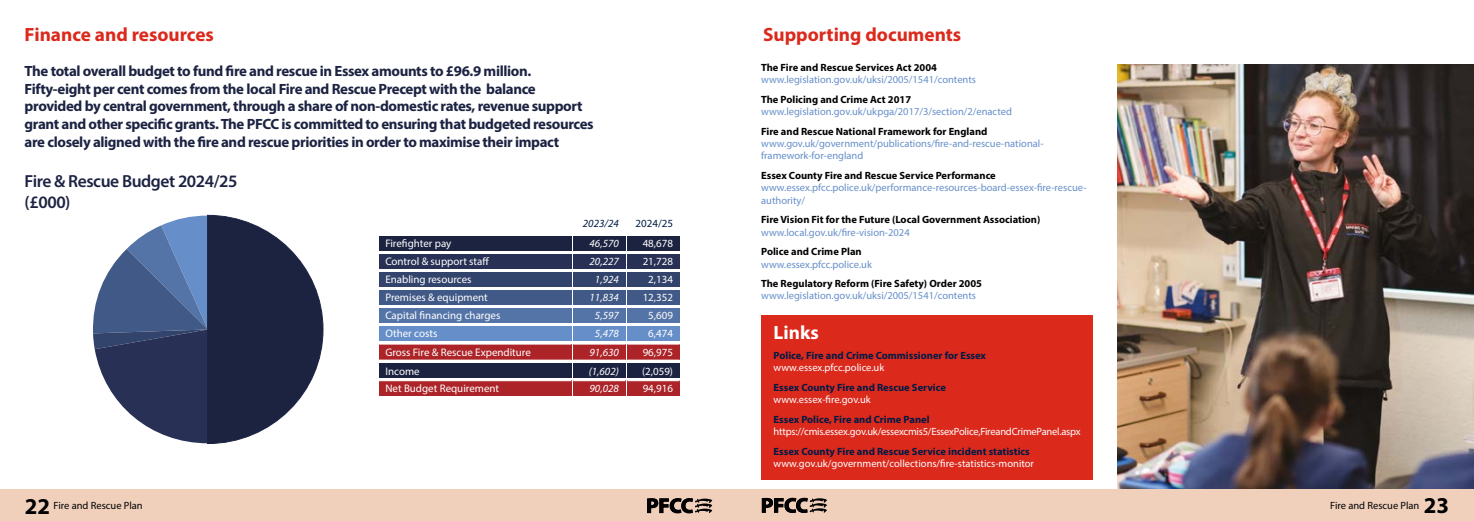
<style>
.page{position:relative;width:1474px;height:521px;background:#fff}
.page>*{position:absolute;margin:0;border:0;box-sizing:border-box;transform-origin:0 0}
.t1{font:700 22.75px "Myriad Pro";color:#020203}
.t2{font:700 19.25px "Myriad Pro";color:#db291c}
.t3{font:700 19.25px "Myriad Pro";color:#fff}
.t4{font:600 17.5px/21px "Myriad Pro";letter-spacing:-.025em;color:#1c2342}
.t5{font:700 14.88px/17.8px "Myriad Pro";letter-spacing:-.025em;color:#1c2342}
.t6{font:10.94px "Myriad Pro";color:#fff}
.t7{font:italic 10.94px "Myriad Pro";color:#fff}
.t8{font:italic 10.94px "Myriad Pro";color:#011b46}
.t9{font:10.94px "Myriad Pro";color:#011b46}
.t10{font:10.5px/12.2px "Myriad Pro";color:#668fc9}
.t11{font:700 10.5px "Myriad Pro";color:#020203}
.t12{font:10.5px "Myriad Pro";letter-spacing:-.005em;color:#fff}
.t13{font:700 10.5px "Myriad Pro";color:#011b46}
.t14{font:10.5px "Myriad Pro";color:#020203}
.s1{font-weight:700;font-size:22.75px}
.s2{font-weight:700;font-size:22.75px;color:#fff}
</style>
<div class="page">
<div style="left:737px;top:489px;width:736px;height:32px;background:#f0d0bb"></div>
<svg style="left:761px;top:498px;width:66px;height:15px"></svg>
<div style="left:0;top:489px;width:737px;height:32px;background:#f0d0bb"></div>
<svg style="left:647px;top:498px;width:65px;height:15px"></svg>
<img style="left:1117px;top:64px;width:356px;height:425px">
<svg style="left:93px;top:215px;width:230px;height:229px"></svg>
<div style="left:573px;top:363px;width:52px;height:15px;background:#1c2341"></div>
<div style="left:627px;top:363px;width:52px;height:15px;background:#1c2341"></div>
<div style="left:379px;top:363px;width:192px;height:15px;background:#1c2341"></div>
<div style="left:379px;top:380px;width:192px;height:16px;background:#ac2428"></div>
<div style="left:573px;top:380px;width:52px;height:16px;background:#ac2428"></div>
<div style="left:627px;top:380px;width:52px;height:16px;background:#ac2428"></div>
<div style="left:573px;top:326px;width:52px;height:14px;background:#668fc9"></div>
<div style="left:627px;top:326px;width:52px;height:14px;background:#668fc9"></div>
<div style="left:379px;top:326px;width:192px;height:14px;background:#668fc9"></div>
<div style="left:573px;top:308px;width:52px;height:14px;background:#5474a7"></div>
<div style="left:627px;top:308px;width:52px;height:14px;background:#5474a7"></div>
<div style="left:379px;top:308px;width:192px;height:14px;background:#5474a7"></div>
<div style="left:573px;top:290px;width:52px;height:14px;background:#415986"></div>
<div style="left:627px;top:290px;width:52px;height:14px;background:#415986"></div>
<div style="left:379px;top:290px;width:192px;height:14px;background:#415986"></div>
<div style="left:573px;top:272px;width:52px;height:14px;background:#33446c"></div>
<div style="left:627px;top:272px;width:52px;height:14px;background:#33446c"></div>
<div style="left:379px;top:272px;width:192px;height:14px;background:#33446c"></div>
<div style="left:573px;top:254px;width:52px;height:14px;background:#283155"></div>
<div style="left:627px;top:254px;width:52px;height:14px;background:#283155"></div>
<div style="left:379px;top:254px;width:192px;height:14px;background:#283155"></div>
<div style="left:573px;top:236px;width:52px;height:14px;background:#1c2341"></div>
<div style="left:627px;top:236px;width:52px;height:14px;background:#1c2341"></div>
<div style="left:379px;top:236px;width:192px;height:14px;background:#1c2341"></div>
<div style="left:379px;top:344px;width:192px;height:16px;background:#ac2428"></div>
<div style="left:573px;top:344px;width:52px;height:16px;background:#ac2428"></div>
<div style="left:627px;top:344px;width:52px;height:16px;background:#ac2428"></div>
<hr style="left:379px;top:380px;width:192px;height:1px;background:#fff">
<hr style="left:573px;top:380px;width:52px;height:1px;background:#fff">
<hr style="left:627px;top:380px;width:52px;height:1px;background:#fff">
<hr style="left:379px;top:343px;width:192px;height:2px;background:#fff">
<hr style="left:573px;top:343px;width:52px;height:2px;background:#fff">
<hr style="left:627px;top:343px;width:52px;height:2px;background:#fff">
<div style="left:761px;top:315px;width:332px;height:165px;background:#db291c"></div>
<p class="t2" style="left:25px;top:22px;width:191px">Finance and resources</p>
<p class="t5" style="left:25px;top:61px;width:570px">The total overall budget to fund fire and rescue in Essex amounts to £96.9 million.<br>Fifty-eight per cent comes from the local Fire and Rescue Precept with the balance provided by central government, through a share of non-domestic rates, revenue support grant and other specific grants. The PFCC is committed to ensuring that budgeted resources are closely aligned with the fire and rescue priorities in order to maximise their impact</p>
<p class="t4" style="left:25px;top:170px;width:214px">Fire &amp; Rescue Budget 2024/25 (£000)</p>
<p class="t8" style="left:583px;top:217px;width:37px">2023/24</p>
<p class="t9" style="left:635px;top:217px;width:39px">2024/25</p>
<p class="t6" style="left:385px;top:237px;width:67px">Firefighter pay</p>
<p class="t7" style="left:589px;top:237px;width:31px">46,570</p>
<p class="t6" style="left:642px;top:237px;width:32px">48,678</p>
<p class="t6" style="left:385px;top:255px;width:105px">Control &amp; support staff</p>
<p class="t7" style="left:589px;top:255px;width:31px">20,227</p>
<p class="t6" style="left:642px;top:255px;width:32px">21,728</p>
<p class="t6" style="left:385px;top:273px;width:88px">Enabling resources</p>
<p class="t7" style="left:595px;top:273px;width:25px">1,924</p>
<p class="t6" style="left:648px;top:273px;width:26px">2,134</p>
<p class="t6" style="left:385px;top:291px;width:104px">Premises &amp; equipment</p>
<p class="t7" style="left:589px;top:291px;width:31px">11,834</p>
<p class="t6" style="left:642px;top:291px;width:32px">12,352</p>
<p class="t6" style="left:385px;top:309px;width:117px">Capital financing charges</p>
<p class="t7" style="left:595px;top:309px;width:25px">5,597</p>
<p class="t6" style="left:648px;top:309px;width:26px">5,609</p>
<p class="t6" style="left:385px;top:327px;width:53px">Other costs</p>
<p class="t7" style="left:595px;top:327px;width:25px">5,478</p>
<p class="t6" style="left:648px;top:327px;width:26px">6,474</p>
<p class="t6" style="left:385px;top:346px;width:147px">Gross Fire &amp; Rescue Expenditure</p>
<p class="t7" style="left:589px;top:346px;width:31px">91,630</p>
<p class="t6" style="left:642px;top:346px;width:32px">96,975</p>
<p class="t6" style="left:385px;top:364px;width:36px">Income</p>
<p class="t7" style="left:588px;top:364px;width:32px">(1,602)</p>
<p class="t6" style="left:642px;top:364px;width:32px">(2,059)</p>
<p class="t6" style="left:385px;top:382px;width:115px">Net Budget Requirement</p>
<p class="t7" style="left:589px;top:382px;width:31px">90,028</p>
<p class="t6" style="left:642px;top:382px;width:32px">94,916</p>
<p class="t2" style="left:763px;top:22px;width:200px">Supporting documents</p>
<p class="t11" style="left:761px;top:61px;width:177px">The Fire and Rescue Services Act 2004</p>
<p class="t10" style="left:761px;top:73px;width:216px">www.legislation.gov.uk/uksi/2005/1541/contents</p>
<p class="t11" style="left:761px;top:93px;width:151px">The Policing and Crime Act 2017</p>
<p class="t10" style="left:761px;top:105px;width:252px">www.legislation.gov.uk/ukpga/2017/3/section/2/enacted</p>
<p class="t11" style="left:761px;top:124px;width:228px">Fire and Rescue National Framework for England</p>
<p class="t10" style="left:761px;top:137px;width:284px">www.gov.uk/government/publications/fire-and-rescue-national&shy;framework-for-england</p>
<p class="t11" style="left:761px;top:169px;width:236px">Essex County Fire and Rescue Service Performance</p>
<p class="t10" style="left:761px;top:181px;width:327px">www.essex.pfcc.police.uk/performance-resources-board-essex-fire-rescue&shy;authority/</p>
<p class="t11" style="left:761px;top:213px;width:281px">Fire Vision Fit for the Future (Local Government Association)</p>
<p class="t10" style="left:761px;top:226px;width:150px">www.local.gov.uk/fire-vision-2024</p>
<p class="t11" style="left:761px;top:245px;width:102px">Police and Crime Plan</p>
<p class="t10" style="left:761px;top:258px;width:112px">www.essex.pfcc.police.uk</p>
<p class="t11" style="left:761px;top:277px;width:222px">The Regulatory Reform (Fire Safety) Order 2005</p>
<p class="t10" style="left:761px;top:290px;width:216px">www.legislation.gov.uk/uksi/2005/1541/contents</p>
<p class="t3" style="left:773px;top:320px;width:47px">Links</p>
<p class="t13" style="left:773px;top:349px;width:214px">Police, Fire and Crime Commissioner for Essex</p>
<p class="t12" style="left:773px;top:361px;width:112px">www.essex.pfcc.police.uk</p>
<p class="t13" style="left:773px;top:381px;width:174px">Essex County Fire and Rescue Service</p>
<p class="t12" style="left:773px;top:393px;width:99px">www.essex-fire.gov.uk</p>
<p class="t13" style="left:773px;top:413px;width:157px">Essex Police, Fire and Crime Panel</p>
<p class="t12" style="left:773px;top:425px;width:308px">https://cmis.essex.gov.uk/essexcmis5/EssexPolice,FireandCrimePanel.aspx</p>
<p class="t13" style="left:773px;top:445px;width:258px">Essex County Fire and Rescue Service incident statistics</p>
<p class="t12" style="left:773px;top:457px;width:262px">www.gov.uk/government/collections/fire-statistics-monitor</p>
<p class="t14" style="left:25px;top:499px;width:119px"><span class="s1">22</span> Fire and Rescue Plan</p>
<p class="t14" style="left:1330px;top:499px;width:120px">Fire and Rescue Plan <span class="s2">12</span><span class="s1">23</span><span class="s2">8</span></p>
<h1 class="t1" style="left:1435px;top:491px;width:14px">7</h1>
</div>
